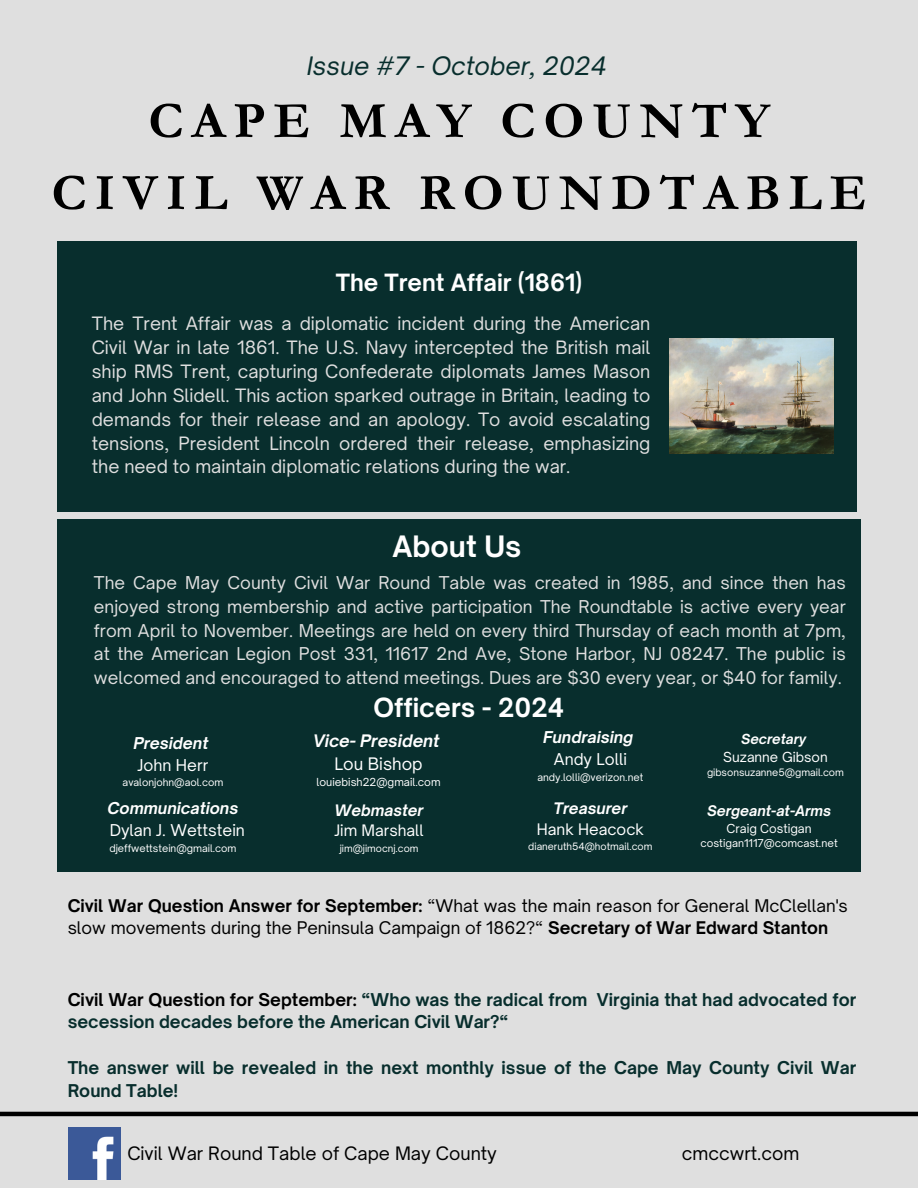
<style>
.page{position:relative;width:918px;height:1188px;background:#dfdfdf}
.page>*{position:absolute;margin:0;border:0;box-sizing:border-box;transform-origin:0 0}
.t1{font:700 51.9px/72px "Garamond";letter-spacing:.155em;color:#000;text-align:center}
.t2{font:700 28.2px "Open Sauce One";color:#fff}
.t3{font:700 25.2px "Open Sauce One";color:#fff}
.t4{font:italic 24.3px "Open Sauce One";color:#082e2d}
.t5{font:700 22.8px "Open Sauce One";color:#fff}
.t6{font:17.7px/24px "Open Sauce One";color:#dfdfdf;text-align:justify}
.t7{font:17.7px "Open Sauce One";color:#000}
.t8{font:16.95px/23.7px "Open Sauce One";color:#dfdfdf;text-align:justify}
.t9{font:700 16.95px/22.8px "Open Sauce One";color:#082e2d}
.t10{font:16.65px/22.5px "Open Sauce One";color:#000}
.t11{font:italic 700 16.5px "Open Sauce One";color:#fff}
.t12{font:16.5px "Open Sauce One";color:#fff}
.t13{font:italic 700 15.6px "Open Sauce One";color:#fff}
.t14{font:15.6px "Open Sauce One";color:#fff}
.t15{font:15.15px "Open Sauce One";color:#fff}
.t16{font:italic 700 15.15px "Open Sauce One";color:#fff}
.t17{font:italic 700 13.95px "Open Sauce One";color:#fff}
.t18{font:13.35px "Open Sauce One";color:#fff}
.t19{font:italic 700 13.35px "Open Sauce One";color:#fff}
.t20{font:11.85px "Open Sauce One";color:#fff}
.t21{font:10.65px "Open Sauce One";color:#fff}
.t22{font:10.35px "Open Sauce One";color:#fff}
.t23{font:9.9px "Open Sauce One";color:#fff}
.t24{font:9.75px "Open Sauce One";color:#fff}
.t25{font:9.6px "Open Sauce One";color:#fff}
.s1{font-weight:700}
.s2{color:#000}
</style>
<div class="page">
<div style="left:57px;top:520px;width:804px;height:352px;background:#082e2d"></div>
<hr style="left:0;top:1112px;width:918px;height:4px;background:#000">
<img style="left:69px;top:1127px;width:52px;height:52px">
<div style="left:57px;top:241px;width:799px;height:271px;background:#082e2d"></div>
<img style="left:669px;top:338px;width:164px;height:115px">
<h6 class="t4" style="left:307px;top:51px;width:301px">Issue #7 - October, 2024</h6>
<p class="t1" style="left:51px;top:86px;width:817px">CAPE MAY COUNTY<br>CIVIL WAR ROUNDTABLE</p>
<p class="t5" style="left:336px;top:268px;width:248px">The Trent Affair (1861)</p>
<h6 class="t6" style="left:92px;top:311px;width:560px">The Trent Affair was a diplomatic incident during the American Civil War in late 1861. The U.S. Navy intercepted the British mail ship RMS Trent, capturing Confederate diplomats James Mason and John Slidell. This action sparked outrage in Britain, leading to demands for their release and an apology. To avoid escalating tensions, President Lincoln ordered their release, emphasizing the need to maintain diplomatic relations during the war.</h6>
<h6 class="t2" style="left:392px;top:529px;width:131px">About Us</h6>
<h3 class="t8" style="left:94px;top:571px;width:753px">The Cape May County Civil War Round Table was created in 1985, and since then has enjoyed strong membership and active participation The Roundtable is active every year from April to November. Meetings are held on every third Thursday of each month at 7pm, at the American Legion Post 331, 11617 2nd Ave, Stone Harbor, NJ 08247. The public is welcomed and encouraged to attend meetings. Dues are $30 every year, or $40 for family.</h3>
<p class="t13" style="left:133px;top:733px;width:76px">President</p>
<p class="t14" style="left:138px;top:755px;width:72px">John Herr</p>
<p class="t23" style="left:123px;top:777px;width:102px">avalonjohn@aol.com</p>
<p class="t13" style="left:108px;top:799px;width:132px">Communications</p>
<p class="t14" style="left:110px;top:820px;width:137px">Dylan J. Wettstein</p>
<p class="t23" style="left:109px;top:842px;width:129px">djeffwettstein@gmail.com</p>
<h3 class="t3" style="left:374px;top:692px;width:192px">Officers - 2024</h3>
<p class="t11" style="left:313px;top:730px;width:128px">Vice- President</p>
<p class="t12" style="left:334px;top:753px;width:90px">Lou Bishop</p>
<p class="t21" style="left:317px;top:776px;width:126px">louiebish22@gmail.com</p>
<p class="t16" style="left:335px;top:800px;width:90px">Webmaster</p>
<p class="t15" style="left:335px;top:821px;width:91px">Jim Marshall</p>
<p class="t25" style="left:340px;top:842px;width:80px">jim@jimocnj.com</p>
<p class="t13" style="left:543px;top:728px;width:92px">Fundraising</p>
<p class="t14" style="left:554px;top:749px;width:75px">Andy Lolli</p>
<p class="t23" style="left:537px;top:771px;width:107px">andy.lolli@verizon.net</p>
<p class="t16" style="left:553px;top:799px;width:75px">Treasurer</p>
<h6 class="t15" style="left:537px;top:820px;width:109px">Hank Heacock</h6>
<h5 class="t24" style="left:528px;top:840px;width:126px">dianeruth54@hotmail.com</h5>
<p class="t19" style="left:741px;top:731px;width:67px">Secretary</p>
<p class="t18" style="left:723px;top:749px;width:106px">Suzanne Gibson</p>
<p class="t24" style="left:707px;top:766px;width:139px">gibsonsuzanne5@gmail.com</p>
<p class="t17" style="left:707px;top:802px;width:126px">Sergeant-at-Arms</p>
<p class="t20" style="left:727px;top:821px;width:87px">Craig Costigan</p>
<p class="t22" style="left:701px;top:837px;width:139px">costigan1117@comcast.net</p>
<h5 class="t10" style="left:68px;top:894px;width:782px"><span class="s1">Civil War Question Answer for September:</span> “What was the main reason for General McClellan's slow movements during the Peninsula Campaign of 1862?“ <span class="s1">Secretary of War Edward Stanton</span></h5>
<p class="t9" style="left:68px;top:988px;width:790px"><span class="s2">Civil War Question for September:</span> “Who was the radical from Virginia that had advocated for secession decades before the American Civil War?“</p>
<p class="t9" style="left:68px;top:1056px;width:790px">The answer will be revealed in the next monthly issue of the Cape May County Civil War<br>Round Table!</p>
<h6 class="t7" style="left:127px;top:1142px;width:371px">Civil War Round Table of Cape May County</h6>
<h2 class="t7" style="left:682px;top:1142px;width:119px">cmccwrt.com</h2>
</div>
